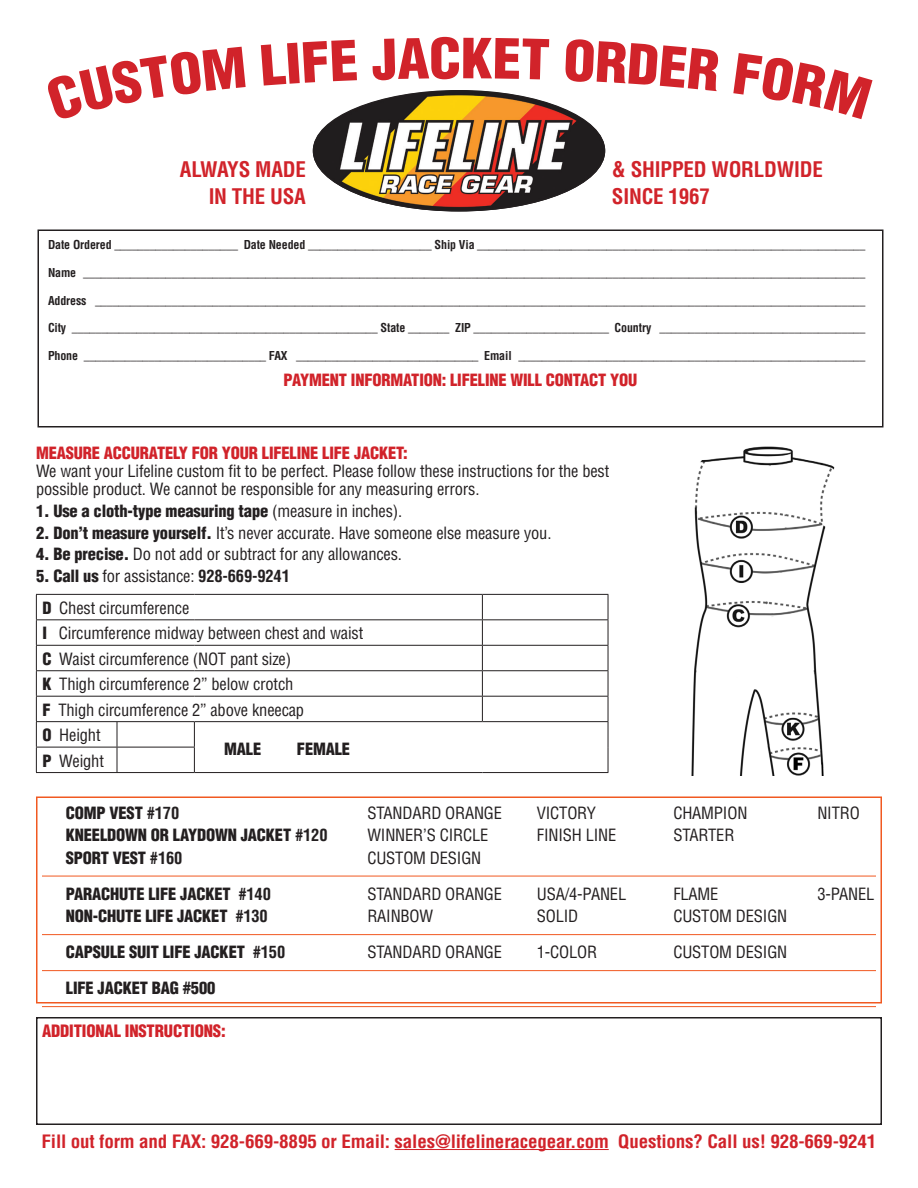
<style>
.page{position:relative;width:918px;height:1188px;background:#fff}
.page>*{position:absolute;margin:0;border:0;box-sizing:border-box;transform-origin:0 0}
.t1{font:900 condensed 54px "Helvetica";color:#d1232a;scale:1.07 1}
.t2{font:700 condensed 21px "Helvetica";letter-spacing:-.01em;color:#d1232a}
.t3{font:700 condensed 18px "Helvetica";letter-spacing:-.01em;color:#d1232a;scale:1.06 1}
.t4{font:900 condensed 16.65px "Helvetica";letter-spacing:-.01em;color:#d1232a}
.t5{font:condensed 16.5px/18px "Helvetica";letter-spacing:-.01em;color:#231f20}
.t6{font:900 condensed 16.5px "Helvetica";letter-spacing:-.01em;color:#231f20}
.t7{font:900 condensed 16.5px "Helvetica";letter-spacing:-.01em;color:#d1232a}
.t8{font:700 condensed 12px "Helvetica";letter-spacing:-.01em;color:#231f20}
.s1{font-weight:900;color:#d1232a}
.s2{font-weight:400}
.s3{font-weight:900}
.s4{font-weight:700}
</style>
<div class="page">
<div style="left:38px;top:230px;width:846px;height:198px;border:2px solid #231f20"></div>
<hr style="left:395px;top:1149px;width:214px;height:1px;background:#d1232a">
<div style="left:36px;top:1017px;width:846px;height:108px;border:2px solid #231f20"></div>
<hr style="left:42px;top:876px;width:834px;height:1px;background:#f15921">
<hr style="left:42px;top:934px;width:834px;height:1px;background:#f15921">
<hr style="left:42px;top:970px;width:834px;height:1px;background:#f15921">
<hr style="left:42px;top:1006px;width:834px;height:1px;background:#f15921">
<div style="left:36px;top:796px;width:846px;height:208px;border:2px solid #f15921"></div>
<img style="left:691px;top:446px;width:144px;height:329px">
<hr style="left:36px;top:594px;width:81px;height:1px;background:#231f20">
<hr style="left:117px;top:594px;width:77px;height:1px;background:#231f20">
<hr style="left:194px;top:594px;width:288px;height:1px;background:#231f20">
<hr style="left:482px;top:594px;width:126px;height:1px;background:#231f20">
<hr style="left:36px;top:619px;width:81px;height:1px;background:#231f20">
<hr style="left:117px;top:619px;width:77px;height:1px;background:#231f20">
<hr style="left:194px;top:619px;width:288px;height:1px;background:#231f20">
<hr style="left:482px;top:619px;width:126px;height:1px;background:#231f20">
<hr style="left:36px;top:645px;width:81px;height:1px;background:#231f20">
<hr style="left:117px;top:645px;width:77px;height:1px;background:#231f20">
<hr style="left:194px;top:645px;width:288px;height:1px;background:#231f20">
<hr style="left:482px;top:645px;width:126px;height:1px;background:#231f20">
<hr style="left:36px;top:670px;width:81px;height:1px;background:#231f20">
<hr style="left:117px;top:670px;width:77px;height:1px;background:#231f20">
<hr style="left:194px;top:670px;width:288px;height:1px;background:#231f20">
<hr style="left:482px;top:670px;width:126px;height:1px;background:#231f20">
<hr style="left:36px;top:696px;width:81px;height:1px;background:#231f20">
<hr style="left:117px;top:696px;width:77px;height:1px;background:#231f20">
<hr style="left:194px;top:696px;width:288px;height:1px;background:#231f20">
<hr style="left:482px;top:696px;width:126px;height:1px;background:#231f20">
<svg style="left:482px;top:595px;width:1px;height:126px"></svg>
<hr style="left:36px;top:721px;width:81px;height:1px;background:#231f20">
<hr style="left:117px;top:721px;width:77px;height:1px;background:#231f20">
<hr style="left:194px;top:721px;width:288px;height:1px;background:#231f20">
<hr style="left:482px;top:721px;width:126px;height:1px;background:#231f20">
<hr style="left:36px;top:747px;width:81px;height:1px;background:#231f20">
<svg style="left:36px;top:595px;width:1px;height:177px"></svg>
<hr style="left:117px;top:747px;width:78px;height:1px;background:#231f20">
<svg style="left:117px;top:722px;width:1px;height:50px"></svg>
<svg style="left:194px;top:722px;width:1px;height:50px"></svg>
<svg style="left:608px;top:595px;width:1px;height:177px"></svg>
<hr style="left:36px;top:772px;width:81px;height:1px;background:#231f20">
<hr style="left:117px;top:772px;width:77px;height:1px;background:#231f20">
<hr style="left:194px;top:772px;width:288px;height:1px;background:#231f20">
<hr style="left:482px;top:772px;width:126px;height:1px;background:#231f20">
<img style="left:313px;top:90px;width:292px;height:119px">
<svg style="left:495px;top:90px;width:110px;height:1px"></svg>
<p class="t2" style="left:180px;top:156px;width:128px">ALWAYS MADE</p>
<p class="t2" style="left:209px;top:183px;width:99px">IN THE USA</p>
<p class="t1" style="left:429px;top:25px;width:61px">CK</p>
<p class="t2" style="left:612px;top:156px;width:212px">&amp; SHIPPED WORLDWIDE</p>
<p class="t2" style="left:612px;top:183px;width:99px">SINCE 1967</p>
<p class="t8" style="left:48px;top:238px;width:819px">Date Ordered _____________________ Date Needed _____________________ Ship Via __________________________________________________________________</p>
<p class="t8" style="left:48px;top:265px;width:819px">Name _____________________________________________________________________________________________________________________________________</p>
<p class="t8" style="left:48px;top:293px;width:819px">Address ___________________________________________________________________________________________________________________________________</p>
<p class="t8" style="left:48px;top:320px;width:819px">City ____________________________________________________ State _______ ZIP _______________________ Country ___________________________________</p>
<p class="t8" style="left:48px;top:348px;width:819px">Phone _______________________________ FAX _______________________________ Email ___________________________________________________________</p>
<p class="t7" style="left:284px;top:370px;width:355px">PAYMENT INFORMATION: LIFELINE WILL CONTACT YOU</p>
<p class="t5" style="left:36px;top:444px;width:575px"><span class="s1">MEASURE ACCURATELY FOR YOUR LIFELINE LIFE JACKET:<br></span>We want your Lifeline custom fit to be perfect. Please follow these instructions for the best possible product. We cannot be responsible for any measuring errors.</p>
<p class="t6" style="left:36px;top:500px;width:368px">1. Use a cloth-type measuring tape <span class="s2">(measure in inches).</span></p>
<p class="t5" style="left:36px;top:523px;width:517px"><span class="s3">2. Don’t measure yourself.</span> It’s never accurate. Have someone else measure you.</p>
<p class="t5" style="left:36px;top:545px;width:368px"><span class="s3">4. Be precise.</span> Do not add or subtract for any allowances.</p>
<p class="t5" style="left:36px;top:567px;width:256px"><span class="s3">5. Call us</span> for assistance: <span class="s4">928-669-9241</span></p>
<p class="t5" style="left:42px;top:599px;width:148px"><span class="s3">D</span> Chest circumference</p>
<p class="t5" style="left:42px;top:624px;width:322px"><span class="s3">I</span> Circumference midway between chest and waist</p>
<p class="t5" style="left:42px;top:649px;width:250px"><span class="s3">C</span> Waist circumference (NOT pant size)</p>
<p class="t5" style="left:42px;top:675px;width:253px"><span class="s3">K</span> Thigh circumference 2” below crotch</p>
<p class="t5" style="left:42px;top:700px;width:263px"><span class="s3">F</span> Thigh circumference 2” above kneecap</p>
<p class="t5" style="left:42px;top:726px;width:60px"><span class="s3">O</span> Height</p>
<p class="t6" style="left:224px;top:739px;width:39px">MALE</p>
<p class="t6" style="left:297px;top:739px;width:55px">FEMALE</p>
<p class="t5" style="left:42px;top:751px;width:63px"><span class="s3">P</span> Weight</p>
<p class="t6" style="left:66px;top:802px;width:115px">COMP VEST <span class="s4">#170</span></p>
<p class="t5" style="left:367px;top:803px;width:136px">STANDARD ORANGE</p>
<p class="t5" style="left:537px;top:803px;width:61px">VICTORY</p>
<p class="t5" style="left:673px;top:803px;width:76px">CHAMPION</p>
<p class="t5" style="left:817px;top:803px;width:44px">NITRO</p>
<p class="t6" style="left:66px;top:825px;width:263px">KNEELDOWN OR LAYDOWN JACKET <span class="s4">#120</span></p>
<p class="t5" style="left:367px;top:826px;width:122px">WINNER’S CIRCLE</p>
<p class="t5" style="left:537px;top:826px;width:81px">FINISH LINE</p>
<p class="t5" style="left:673px;top:826px;width:63px">STARTER</p>
<p class="t6" style="left:66px;top:847px;width:118px">SPORT VEST <span class="s4">#160</span></p>
<p class="t5" style="left:367px;top:848px;width:115px">CUSTOM DESIGN</p>
<p class="t6" style="left:66px;top:883px;width:207px">PARACHUTE LIFE JACKET <span class="s4">#140</span></p>
<p class="t5" style="left:367px;top:884px;width:136px">STANDARD ORANGE</p>
<p class="t5" style="left:537px;top:884px;width:91px">USA/4-PANEL</p>
<p class="t5" style="left:673px;top:884px;width:47px">FLAME</p>
<p class="t5" style="left:817px;top:884px;width:59px">3-PANEL</p>
<p class="t6" style="left:66px;top:906px;width:204px">NON-CHUTE LIFE JACKET <span class="s4">#130</span></p>
<p class="t5" style="left:367px;top:907px;width:67px">RAINBOW</p>
<p class="t5" style="left:537px;top:907px;width:43px">SOLID</p>
<p class="t5" style="left:673px;top:907px;width:115px">CUSTOM DESIGN</p>
<p class="t6" style="left:66px;top:942px;width:221px">CAPSULE SUIT LIFE JACKET <span class="s4">#150</span></p>
<p class="t5" style="left:367px;top:943px;width:136px">STANDARD ORANGE</p>
<p class="t5" style="left:537px;top:943px;width:62px">1-COLOR</p>
<p class="t5" style="left:673px;top:943px;width:115px">CUSTOM DESIGN</p>
<p class="t6" style="left:66px;top:978px;width:151px">LIFE JACKET BAG #500</p>
<p class="t4" style="left:42px;top:1020px;width:185px">ADDITIONAL INSTRUCTIONS:</p>
<p class="t3" style="left:42px;top:1130px;width:789px">Fill out form and FAX: 928-669-8895 or Email: sales@lifelineracegear.com Questions? Call us! 928-669-9241</p>
</div>
